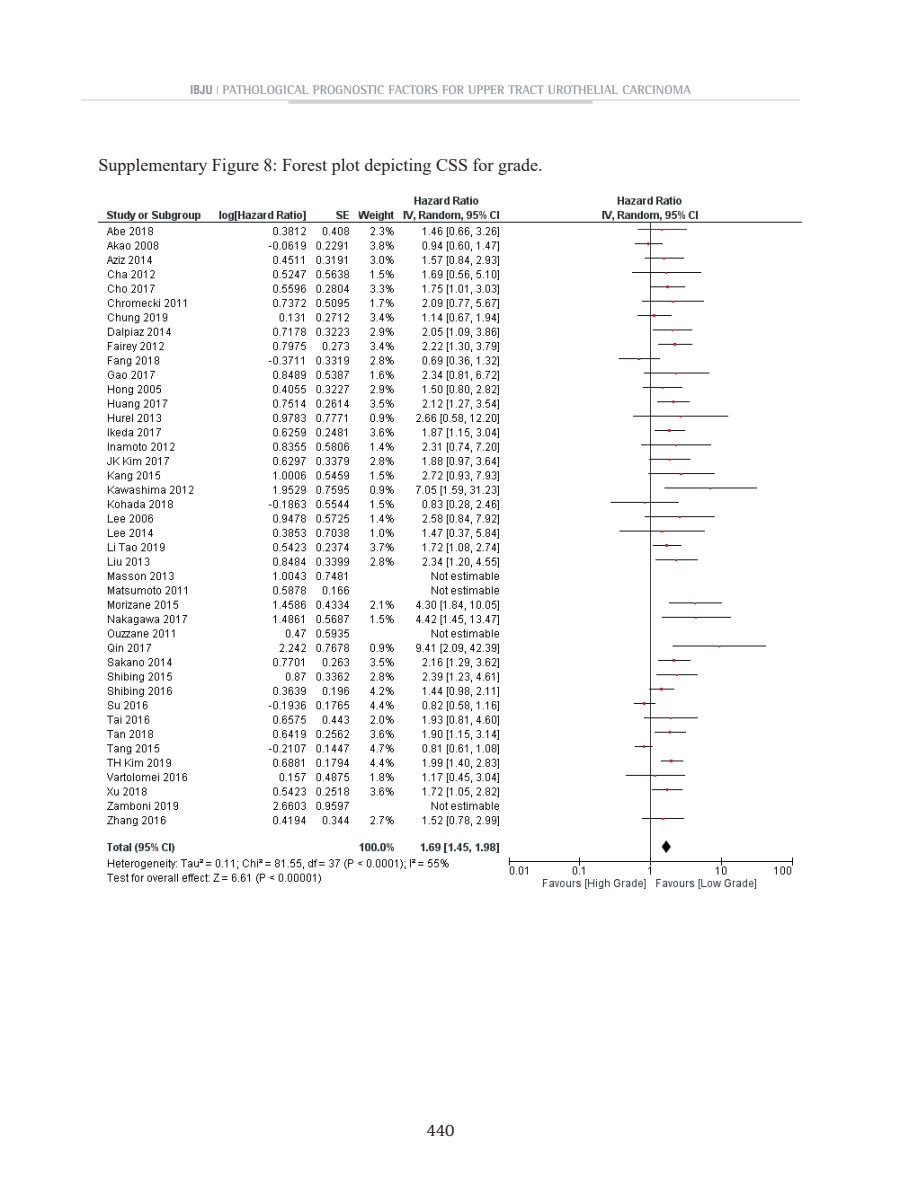
<style>
.page{position:relative;width:898px;height:1200px;background:#fff}
.page>*{position:absolute;margin:0;border:0;box-sizing:border-box;transform-origin:0 0}
.t1{font:18px "Times New Roman";color:#231f20}
.t2{font:18px "Rotis Serif";color:#231f20}
.t3{font:700 12.75px "Rotis Semi Serif";color:#939598}
.s1{font-family:"Helvetica";font-stretch:condensed;font-size:12px}
</style>
<div class="page">
<hr style="left:81px;top:99px;width:718px;height:2px;background:#dcdddf">
<hr style="left:288px;top:100px;width:304px;height:4px;background:#d1d2d4">
<img style="left:98px;top:196px;width:702px;height:693px">
<p class="t3" style="left:190px;top:82px;width:502px"><span class="s1">IBJU</span> <sup>|</sup> PATHOLOGICAL PROGNOSTIC FACTORS FOR UPPER TRACT UROTHELIAL CARCINOMA</p>
<h1 class="t1" style="left:98px;top:152px;width:445px">Supplementary Figure 8: Forest plot depicting CSS for grade.</h1>
<h1 class="t2" style="left:426px;top:1119px;width:30px">440</h1>
</div>
